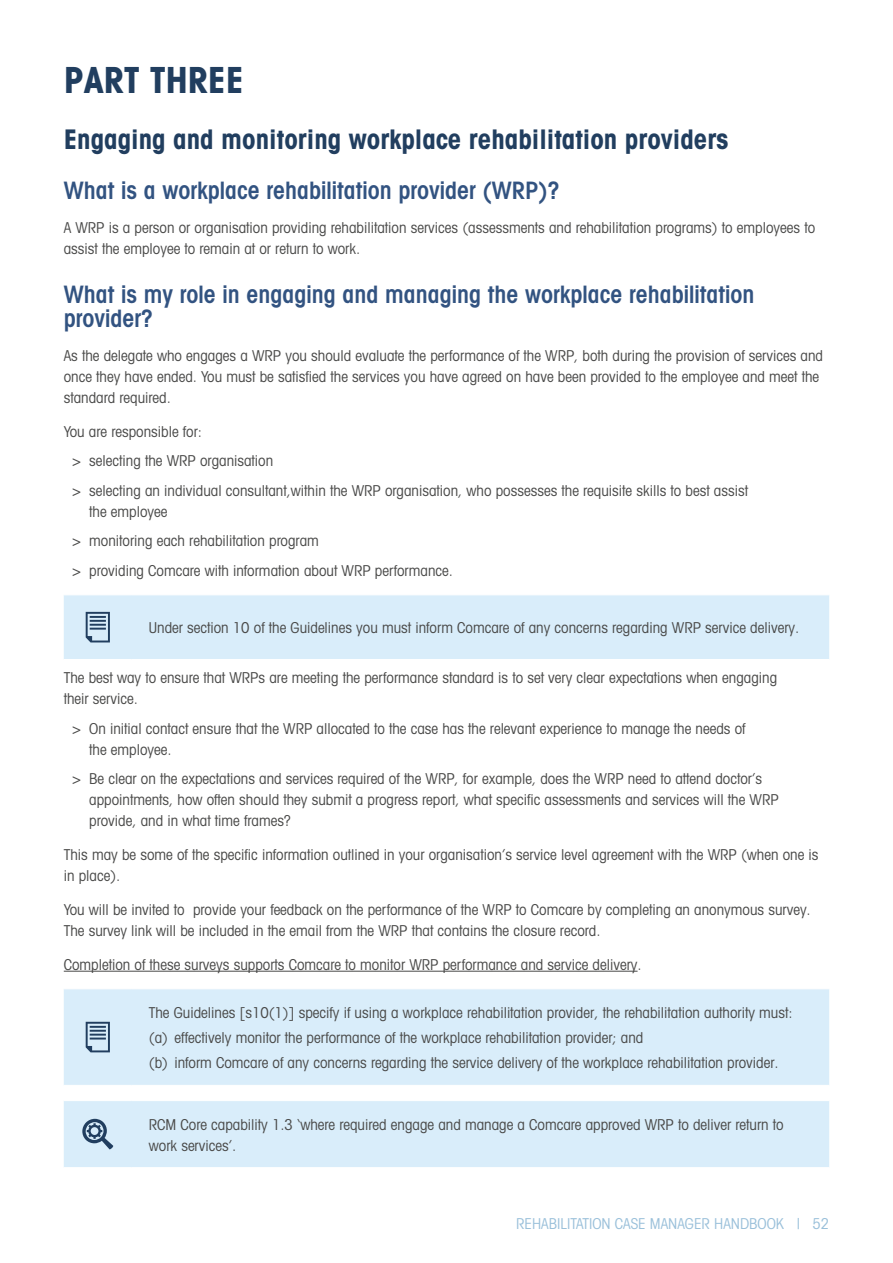
<style>
.page{position:relative;width:893px;height:1263px;background:#fff}
.page>*{position:absolute;margin:0;border:0;box-sizing:border-box;transform-origin:0 0}
.Main_head{font:700 condensed 36px "Avant Garde";color:#213e5f}
.Heading_1{font:700 condensed 27px "Avant Garde";color:#213e5f}
.Heading_2{font:600 condensed 24px/24px "Avant Garde";color:#325381}
.Text{font:condensed 15px/21px "Avant Garde";color:#494948}
.Bullet_1{font:condensed 15px/21px "Avant Garde";color:#494948}
.Bullets_1a{font:condensed 15px "Avant Garde";color:#494948}
.t1{font:condensed 15px "Avant Garde";color:#9ac0da}
</style>
<div class="page">
<hr style="left:64px;top:971px;width:574px;height:1px;background:#494948">
<div style="left:64px;top:595px;width:765px;height:64px;background:#d9edfa"></div>
<svg style="left:86px;top:612px;width:24px;height:30px"></svg>
<div style="left:64px;top:989px;width:765px;height:96px;background:#d9edfa"></div>
<svg style="left:86px;top:1022px;width:24px;height:30px"></svg>
<div style="left:64px;top:1101px;width:765px;height:66px;background:#d9edfa"></div>
<svg style="left:82px;top:1119px;width:31px;height:31px"></svg>
<h1 class="Main_head" style="left:64px;top:57px;width:182px">PART THREE</h1>
<h2 class="Heading_1" style="left:64px;top:122px;width:666px">Engaging and monitoring workplace rehabilitation providers</h2>
<p class="Heading_2" style="left:64px;top:178px;width:498px">What is a workplace rehabilitation provider (WRP)?</p>
<p class="Text" style="left:64px;top:216px;width:753px">A WRP is a person or organisation providing rehabilitation services (assessments and rehabilitation programs) to employees to assist the employee to remain at or return to work.</p>
<p class="Heading_2" style="left:64px;top:282px;width:692px">What is my role in engaging and managing the workplace rehabilitation provider?</p>
<p class="Text" style="left:64px;top:345px;width:761px">As the delegate who engages a WRP you should evaluate the performance of the WRP, both during the provision of services and once they have ended. You must be satisfied the services you have agreed on have been provided to the employee and meet the standard required.</p>
<p class="Text" style="left:64px;top:420px;width:140px">You are responsible for:</p>
<p class="Bullet_1" style="left:72px;top:450px;width:203px">&gt; selecting the WRP organisation</p>
<p class="Bullet_1" style="left:89px;top:479px;width:660px;text-indent:-17px">&gt; selecting an individual consultant,within the WRP organisation, who possesses the requisite skills to best assist the employee</p>
<p class="Bullet_1" style="left:72px;top:530px;width:248px">&gt; monitoring each rehabilitation program</p>
<p class="Bullet_1" style="left:72px;top:559px;width:382px">&gt; providing Comcare with information about WRP performance.</p>
<p class="Text" style="left:149px;top:617px;width:652px">Under section 10 of the Guidelines you must inform Comcare of any concerns regarding WRP service delivery.</p>
<p class="Text" style="left:64px;top:667px;width:715px">The best way to ensure that WRPs are meeting the performance standard is to set very clear expectations when engaging their service.</p>
<p class="Bullet_1" style="left:89px;top:718px;width:658px;text-indent:-17px">&gt; On initial contact ensure that the WRP allocated to the case has the relevant experience to manage the needs of the employee.</p>
<p class="Bullet_1" style="left:89px;top:768px;width:691px;text-indent:-17px">&gt; Be clear on the expectations and services required of the WRP, for example, does the WRP need to attend doctor’s appointments, how often should they submit a progress report, what specific assessments and services will the WRP provide, and in what time frames?</p>
<p class="Text" style="left:64px;top:844px;width:756px">This may be some of the specific information outlined in your organisation’s service level agreement with the WRP (when one is in place).</p>
<p class="Text" style="left:64px;top:899px;width:748px">You will be invited to provide your feedback on the performance of the WRP to Comcare by completing an anonymous survey.<br>The survey link will be included in the email from the WRP that contains the closure record.</p>
<p class="Text" style="left:64px;top:953px;width:579px">Completion of these surveys supports Comcare to monitor WRP performance and service delivery.</p>
<p class="Text" style="left:149px;top:1001px;width:645px">The Guidelines [s10(1)] specify if using a workplace rehabilitation provider, the rehabilitation authority must:</p>
<p class="Bullets_1a" style="left:149px;top:1028px;width:496px">(a) effectively monitor the performance of the workplace rehabilitation provider; and</p>
<p class="Bullets_1a" style="left:149px;top:1054px;width:631px">(b) inform Comcare of any concerns regarding the service delivery of the workplace rehabilitation provider.</p>
<p class="Text" style="left:149px;top:1113px;width:636px">RCM Core capability 1.3 ‘where required engage and manage a Comcare approved WRP to deliver return to work services’.</p>
<p class="t1" style="left:516px;top:1214px;width:314px">REHABILITATION CASE MANAGER HANDBOOK | 52</p>
</div>
